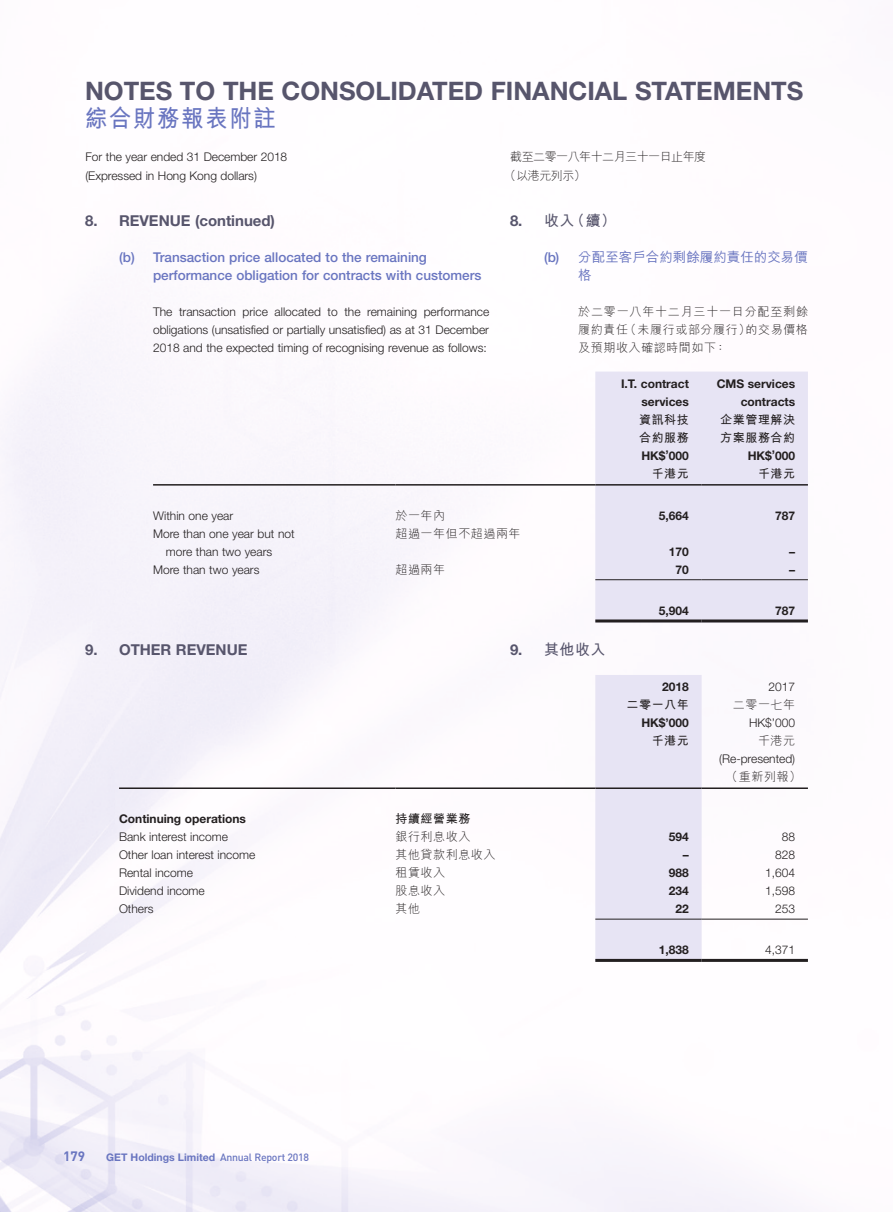
<style>
.page{position:relative;width:893px;height:1212px;background:#fff}
.page>*{position:absolute;margin:0;border:0;box-sizing:border-box;transform-origin:0 0}
.t1{font:700 25.5px "Helvetica Neue LT Std";color:#57556c}
.t2{font:700 24px "M Hei HK";letter-spacing:.08em;color:#6975c0;scale:.93 1}
.Heading_1{font:700 15px "Helvetica Neue LT Std";color:#57556c}
.C_Heading_1{font:700 15px "M Hei HK";letter-spacing:.025em;color:#57556c}
.C_Heading_1-2{font:700 15px "Helvetica Neue LT Std";color:#57556c}
.Heading_2{font:500 13.5px "Helvetica Neue LT Std";color:#6975c0}
.C_Heading_2{font:500 13.5px "M Hei HK";color:#6975c0}
.t3{font:700 13.5px "DIN";color:#6975c0}
.C_Heading_2-2{font:500 13.5px "Helvetica Neue LT Std";color:#6975c0}
.Body_Text{font:300 12px/18px "Helvetica Neue LT Std";color:#231f20}
.Body_Text-2{font:700 12px "Helvetica Neue LT Std";color:#231f20}
.Body_Text-3{font:300 12px "M Hei HK";letter-spacing:.05em;color:#231f20}
.C_Body_Text{font:300 12px/18px "M Hei HK";letter-spacing:.05em;color:#231f20;text-align:right}
.Body_Text-4{font:700 12px "M Hei HK";letter-spacing:.05em;color:#231f20}
.C_Body_Text-2{font:300 12px/18.5px "M Hei HK";letter-spacing:-.04em;color:#231f20}
.t4{font:700 10.5px "Helvetica Neue LT Std";color:#6975c0}
.t5{font:500 10.5px "DIN";letter-spacing:-.025em;color:#6975c0}
</style>
<div class="page">
<div style="left:595px;top:372px;width:213px;height:247px;background:#e7e4f4"></div>
<hr style="left:153px;top:484px;width:242px;height:2px;background:#231f20">
<hr style="left:395px;top:484px;width:200px;height:2px;background:#231f20">
<hr style="left:595px;top:484px;width:107px;height:2px;background:#231f20">
<hr style="left:702px;top:484px;width:106px;height:2px;background:#231f20">
<hr style="left:595px;top:579px;width:107px;height:1px;background:#231f20">
<hr style="left:702px;top:579px;width:106px;height:1px;background:#231f20">
<hr style="left:595px;top:619px;width:107px;height:3px;background:#231f20">
<hr style="left:702px;top:619px;width:106px;height:3px;background:#231f20">
<div style="left:595px;top:675px;width:107px;height:284px;background:#e7e4f4"></div>
<hr style="left:119px;top:787px;width:276px;height:2px;background:#231f20">
<hr style="left:395px;top:787px;width:200px;height:2px;background:#231f20">
<hr style="left:595px;top:787px;width:107px;height:2px;background:#231f20">
<hr style="left:702px;top:787px;width:106px;height:2px;background:#231f20">
<hr style="left:595px;top:919px;width:107px;height:1px;background:#231f20">
<hr style="left:702px;top:919px;width:106px;height:1px;background:#231f20">
<hr style="left:595px;top:959px;width:107px;height:3px;background:#231f20">
<hr style="left:702px;top:959px;width:106px;height:3px;background:#231f20">
<h1 class="t1" style="left:85px;top:75px;width:720px">NOTES TO THE CONSOLIDATED FINANCIAL STATEMENTS</h1>
<h2 class="t2" style="left:85px;top:101px;width:207px">綜合財務報表附註</h2>
<p class="Body_Text" style="left:85px;top:148px;width:203px;line-height:18.5px">For the year ended 31 December 2018 (Expressed in Hong Kong dollars(</p>
<p class="C_Body_Text-2" style="left:504px;top:148px;width:203px;text-indent:6px">截至二零一八年十二月三十一日止年度（以港元列示(</p>
<p class="Heading_1" style="left:85px;top:211px;width:14px">8.</p>
<p class="Heading_1" style="left:119px;top:211px;width:157px">REVENUE (continued(</p>
<p class="Heading_2" style="left:119px;top:249px;width:17px">b( )</p>
<p class="Heading_2" style="left:153px;top:249px;width:275px">Transaction price allocated to the remaining</p>
<p class="Heading_2" style="left:153px;top:267px;width:330px">performance obligation for contracts with customers</p>
<p class="Body_Text" style="left:424px;top:302px;width:67px">performance</p>
<p class="Body_Text" style="left:153px;top:302px;width:337px">The<br>obligations (unsatisfied or partially unsatisfied) as at 31 December<br>2018 and the expected timing of recognising revenue as follows:</p>
<p class="Body_Text" style="left:179px;top:302px;width:59px">transaction</p>
<p class="Body_Text" style="left:243px;top:302px;width:27px">price</p>
<p class="Body_Text" style="left:275px;top:302px;width:48px">allocated</p>
<p class="Body_Text" style="left:344px;top:302px;width:18px">the</p>
<p class="Body_Text" style="left:367px;top:302px;width:51px">remaining</p>
<p class="Body_Text" style="left:328px;top:302px;width:12px">to</p>
<p class="C_Heading_1-2" style="left:510px;top:211px;width:14px">8.</p>
<p class="Body_Text-3" style="left:395px;top:509px;width:51px">於一年內</p>
<p class="Body_Text" style="left:153px;top:506px;width:82px">Within one year</p>
<p class="Body_Text" style="left:166px;top:524px;width:130px;text-indent:-13px">More than one year but not more than two years</p>
<p class="Body_Text-3" style="left:395px;top:527px;width:127px">超過一年但不超過兩年</p>
<p class="Body_Text" style="left:153px;top:560px;width:108px">More than two years</p>
<p class="Body_Text-3" style="left:395px;top:563px;width:51px">超過兩年</p>
<p class="Heading_1" style="left:85px;top:641px;width:14px">9.</p>
<p class="Heading_1" style="left:119px;top:641px;width:130px">OTHER REVENUE</p>
<p class="C_Heading_1-2" style="left:510px;top:641px;width:14px">9.</p>
<p class="Body_Text-2" style="left:119px;top:812px;width:128px">Continuing operations</p>
<p class="Body_Text-4" style="left:395px;top:810px;width:76px">持續經營業務</p>
<p class="Body_Text" style="left:119px;top:828px;width:110px">Bank interest income</p>
<p class="Body_Text-3" style="left:395px;top:831px;width:76px">銀行利息收入</p>
<p class="Body_Text" style="left:119px;top:846px;width:138px">Other loan interest income</p>
<p class="Body_Text-3" style="left:395px;top:849px;width:102px">其他貸款利息收入</p>
<p class="Body_Text" style="left:119px;top:864px;width:75px">Rental income</p>
<p class="Body_Text-3" style="left:395px;top:867px;width:51px">租賃收入</p>
<p class="Body_Text" style="left:119px;top:882px;width:87px">Dividend income</p>
<p class="Body_Text-3" style="left:395px;top:885px;width:51px">股息收入</p>
<p class="Body_Text" style="left:119px;top:900px;width:36px">Others</p>
<p class="Body_Text-3" style="left:395px;top:903px;width:26px">其他</p>
<p class="C_Heading_1" style="left:570px;top:210px;width:48px">（續(</p>
<p class="C_Heading_1" style="left:544px;top:210px;width:32px">收入</p>
<p class="C_Heading_2-2" style="left:544px;top:249px;width:17px">b( )</p>
<p class="C_Heading_2" style="left:578px;top:247px;width:231px">分配至客戶合約剩餘履約責任的交易價</p>
<p class="C_Heading_2" style="left:578px;top:265px;width:15px">格</p>
<p class="C_Body_Text" style="left:578px;top:302px;width:231px">於二零一八年十二月三十一日分配至剩餘的交易價格</p>
<p class="C_Body_Text" style="left:624px;top:320px;width:127px">（未履行或部分履行）</p>
<p class="C_Body_Text" style="left:578px;top:320px;width:150px;text-align:left">履約責任<br>及預期收入確認時間如下：</p>
<p class="Body_Text-2" style="left:621px;top:376px;width:69px">.T. I contract</p>
<p class="Body_Text-2" style="left:641px;top:394px;width:49px">services</p>
<p class="Body_Text-2" style="left:717px;top:376px;width:80px">CMS services</p>
<p class="Body_Text-2" style="left:741px;top:394px;width:56px">contracts</p>
<p class="Body_Text-4" style="left:639px;top:411px;width:51px">資訊科技</p>
<p class="Body_Text-4" style="left:639px;top:429px;width:51px">合約服務</p>
<p class="Body_Text-2" style="left:641px;top:448px;width:49px">HK ’$ 000</p>
<p class="Body_Text-4" style="left:720px;top:411px;width:76px">企業管理解決</p>
<p class="Body_Text-4" style="left:720px;top:429px;width:76px">方案服務合約</p>
<p class="Body_Text-2" style="left:748px;top:448px;width:49px">HK ‘$ 000</p>
<p class="Body_Text-4" style="left:652px;top:465px;width:39px">千港元</p>
<p class="Body_Text-4" style="left:758px;top:465px;width:39px">千港元</p>
<p class="Body_Text-2" style="left:659px;top:508px;width:31px">5,664</p>
<p class="Body_Text-2" style="left:775px;top:508px;width:21px">787</p>
<p class="Body_Text-2" style="left:669px;top:544px;width:21px">170</p>
<p class="Body_Text-2" style="left:789px;top:544px;width:7px">–</p>
<p class="Body_Text-2" style="left:676px;top:562px;width:15px">70</p>
<p class="Body_Text-2" style="left:789px;top:562px;width:7px">–</p>
<p class="Body_Text-2" style="left:659px;top:603px;width:31px">5,904</p>
<p class="Body_Text-2" style="left:775px;top:603px;width:21px">787</p>
<p class="C_Heading_1" style="left:544px;top:639px;width:63px">其他收入</p>
<p class="Body_Text-2" style="left:662px;top:680px;width:28px">2018</p>
<p class="Body_Text-4" style="left:627px;top:696px;width:64px">二零一八年</p>
<p class="Body_Text-2" style="left:641px;top:716px;width:49px">HK ’$ 000</p>
<p class="Body_Text-4" style="left:652px;top:732px;width:39px">千港元</p>
<p class="Body_Text-2" style="left:669px;top:830px;width:21px">594</p>
<p class="Body_Text-2" style="left:683px;top:848px;width:7px">–</p>
<p class="Body_Text-2" style="left:669px;top:866px;width:21px">988</p>
<p class="Body_Text-2" style="left:669px;top:884px;width:21px">234</p>
<p class="Body_Text-2" style="left:676px;top:902px;width:15px">22</p>
<p class="Body_Text-2" style="left:659px;top:942px;width:31px">1,838</p>
<p class="Body_Text" style="left:769px;top:678px;width:28px">2017</p>
<p class="Body_Text-3" style="left:733px;top:699px;width:64px">二零一七年</p>
<p class="Body_Text" style="left:749px;top:714px;width:48px">HK ‘$ 000</p>
<p class="Body_Text-3" style="left:758px;top:735px;width:39px">千港元</p>
<p class="Body_Text" style="left:719px;top:750px;width:77px">(Re-presented(</p>
<p class="Body_Text-3" style="left:726px;top:771px;width:77px">（重新列報(</p>
<p class="Body_Text" style="left:782px;top:828px;width:15px">88</p>
<p class="Body_Text" style="left:775px;top:846px;width:21px">828</p>
<p class="Body_Text" style="left:765px;top:864px;width:31px">1,604</p>
<p class="Body_Text" style="left:765px;top:882px;width:31px">1,598</p>
<p class="Body_Text" style="left:775px;top:900px;width:21px">253</p>
<p class="Body_Text" style="left:765px;top:940px;width:31px">4,371</p>
<p class="t3" style="left:63px;top:1147px;width:23px">179</p>
<p class="t4" style="left:106px;top:1151px;width:110px">GET Holdings Limited</p>
<p class="t5" style="left:220px;top:1150px;width:90px">Annual Report 2018</p>
</div>
